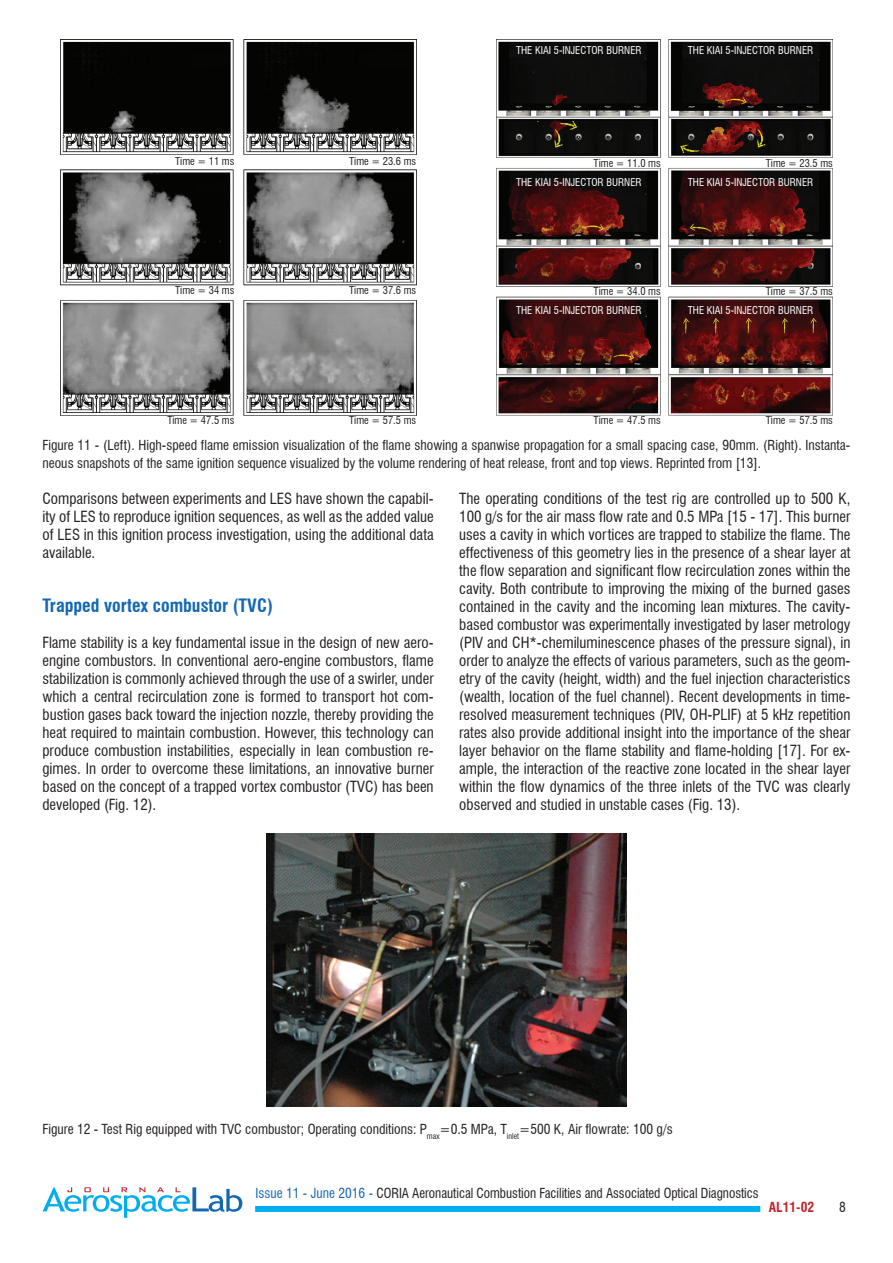
<style>
.page{position:relative;width:893px;height:1263px;background:#fff}
.page>*{position:absolute;margin:0;border:0;box-sizing:border-box;transform-origin:0 0}
.t1{font:700 condensed 18px "Swiss 721 BT";color:#1468b3}
.t2{font:condensed 15px/18px "Swiss 721 BT";color:#231f20;text-align:justify}
.t3{font:condensed 13.5px/18px "Swiss 721 BT";color:#231f20}
.t4{font:700 condensed 13.5px "Swiss 721 BT";color:#c0262d}
.t5{font:condensed 10.5px "Swiss 721 BT";color:#fff}
.t6{font:condensed 10.5px "Swiss 721 BT";color:#231f20}
.s1{color:#1468b3}
</style>
<div class="page">
<div style="left:255px;top:1206px;width:505px;height:6px;background:#00aeef"></div>
<svg style="left:43px;top:1187px;width:199px;height:31px"></svg>
<img style="left:61px;top:39px;width:355px;height:377px">
<img style="left:496px;top:39px;width:337px;height:377px">
<img style="left:267px;top:833px;width:359px;height:273px">
<p class="t5" style="left:516px;top:43px;width:127px">THE KIAI 5-INJECTOR BURNER</p>
<p class="t5" style="left:688px;top:43px;width:127px">THE KIAI 5-INJECTOR BURNER</p>
<p class="t6" style="left:175px;top:155px;width:61px">Time = 11 ms</p>
<p class="t6" style="left:349px;top:155px;width:69px">Time = 23.6 ms</p>
<p class="t6" style="left:594px;top:157px;width:69px">Time = 11.0 ms</p>
<p class="t6" style="left:766px;top:157px;width:69px">Time = 23.5 ms</p>
<p class="t5" style="left:516px;top:176px;width:127px">THE KIAI 5-INJECTOR BURNER</p>
<p class="t5" style="left:688px;top:176px;width:127px">THE KIAI 5-INJECTOR BURNER</p>
<p class="t6" style="left:175px;top:284px;width:61px">Time = 34 ms</p>
<p class="t6" style="left:349px;top:284px;width:69px">Time = 37.6 ms</p>
<p class="t6" style="left:594px;top:285px;width:69px">Time = 34.0 ms</p>
<p class="t6" style="left:766px;top:285px;width:69px">Time = 37.5 ms</p>
<p class="t5" style="left:516px;top:304px;width:127px">THE KIAI 5-INJECTOR BURNER</p>
<p class="t5" style="left:688px;top:304px;width:127px">THE KIAI 5-INJECTOR BURNER</p>
<p class="t6" style="left:167px;top:414px;width:69px">Time = 47.5 ms</p>
<p class="t6" style="left:349px;top:414px;width:69px">Time = 57.5 ms</p>
<p class="t6" style="left:594px;top:414px;width:69px">Time = 47.5 ms</p>
<p class="t6" style="left:766px;top:414px;width:69px">Time = 57.5 ms</p>
<p class="t3" style="left:43px;top:436px;width:809px">Figure 11 - (Left). High-speed flame emission visualization of the flame showing a spanwise propagation for a small spacing case, 90mm. (Right). Instanta&shy;neous snapshots of the same ignition sequence visualized by the volume rendering of heat release, front and top views. Reprinted from [13].</p>
<p class="t2" style="left:43px;top:490px;width:393px">Comparisons between experiments and LES have shown the capabil&shy;ity of LES to reproduce ignition sequences, as well as the added value of LES in this ignition process investigation, using the additional data available.</p>
<p class="t1" style="left:43px;top:595px;width:232px">Trapped vortex combustor (TVC)</p>
<p class="t2" style="left:43px;top:634px;width:393px">Flame stability is a key fundamental issue in the design of new aero&shy;engine combustors. In conventional aero-engine combustors, flame stabilization is commonly achieved through the use of a swirler, under which a central recirculation zone is formed to transport hot com&shy;bustion gases back toward the injection nozzle, thereby providing the heat required to maintain combustion. However, this technology can produce combustion instabilities, especially in lean combustion re&shy;gimes. In order to overcome these limitations, an innovative burner based on the concept of a trapped vortex combustor (TVC) has been developed (Fig. 12).</p>
<p class="t2" style="left:459px;top:490px;width:393px">The operating conditions of the test rig are controlled up to 500 K, 100 g/s for the air mass flow rate and 0.5 MPa [15 - 17]. This burner uses a cavity in which vortices are trapped to stabilize the flame. The effectiveness of this geometry lies in the presence of a shear layer at the flow separation and significant flow recirculation zones within the cavity. Both contribute to improving the mixing of the burned gases contained in the cavity and the incoming lean mixtures. The cavity&shy;based combustor was experimentally investigated by laser metrology (PIV and CH*-chemiluminescence phases of the pressure signal), in order to analyze the effects of various parameters, such as the geom&shy;etry of the cavity (height, width) and the fuel injection characteristics (wealth, location of the fuel channel). Recent developments in time&shy;resolved measurement techniques (PIV, OH-PLIF) at 5 kHz repetition rates also provide additional insight into the importance of the shear layer behavior on the flame stability and flame-holding [17]. For ex&shy;ample, the interaction of the reactive zone located in the shear layer within the flow dynamics of the three inlets of the TVC was clearly observed and studied in unstable cases (Fig. 13).</p>
<p class="t3" style="left:43px;top:1120px;width:632px">Figure 12 - Test Rig equipped with TVC combustor; Operating conditions: P<sub>max</sub>=0.5 MPa, T<sub>inlet</sub>=500 K, Air flowrate: 100 g/s</p>
<p class="t3" style="left:255px;top:1183px;width:505px"><span class="s1">Issue 11 - June 2016 -</span> CORIA Aeronautical Combustion Facilities and Associated Optical Diagnostics</p>
<p class="t4" style="left:769px;top:1199px;width:47px">AL11-02</p>
<p class="t3" style="left:839px;top:1198px;width:8px">8</p>
</div>
